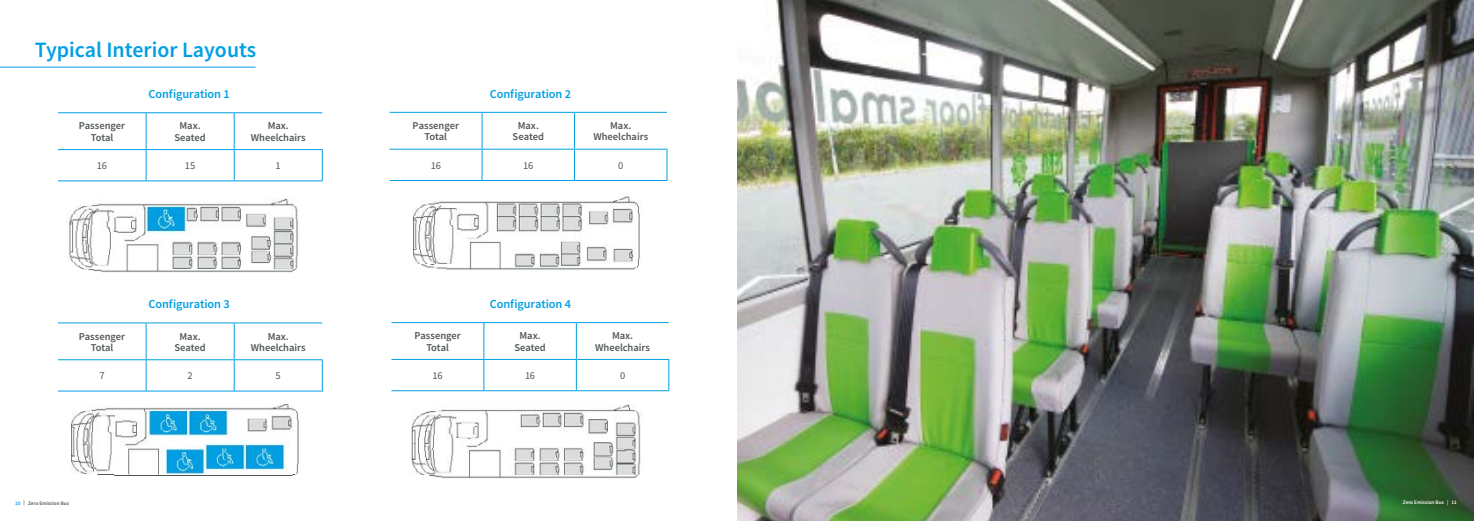
<style>
.page{position:relative;width:1474px;height:521px;background:#fff}
.page>*{position:absolute;margin:0;border:0;box-sizing:border-box;transform-origin:0 0}
.t1{font:600 21.88px "Source Sans Pro";color:#009fe3}
.t2{font:600 12.25px "Source Sans Pro";letter-spacing:-.005em;color:#009fe3}
.t3{font:600 10.5px/11.3px "Source Sans Pro";letter-spacing:-.005em;color:#505657;text-align:center}
.t4{font:10.5px "Source Sans Pro";letter-spacing:-.03em;color:#505657}
.t5{font:600 5.25px "Source Sans Pro";color:#505657}
.t6{font:600 5.25px "Source Sans Pro";color:#fff}
.s1{color:#009fe3}
</style>
<div class="page">
<img style="left:737px;top:0;width:736px;height:521px">
<hr style="left:146px;top:113px;width:1px;height:36px;background:#009fe3">
<hr style="left:234px;top:113px;width:1px;height:36px;background:#009fe3">
<hr style="left:58px;top:181px;width:88px;height:1px;background:#009fe3">
<hr style="left:146px;top:150px;width:1px;height:31px;background:#009fe3">
<hr style="left:146px;top:181px;width:88px;height:1px;background:#009fe3">
<hr style="left:234px;top:150px;width:1px;height:31px;background:#009fe3">
<hr style="left:322px;top:150px;width:1px;height:31px;background:#009fe3">
<hr style="left:234px;top:181px;width:89px;height:1px;background:#009fe3">
<hr style="left:58px;top:149px;width:88px;height:1px;background:#009fe3">
<hr style="left:146px;top:149px;width:88px;height:1px;background:#009fe3">
<hr style="left:234px;top:149px;width:89px;height:1px;background:#009fe3">
<hr style="left:58px;top:112px;width:88px;height:1px;background:#009fe3">
<hr style="left:146px;top:112px;width:88px;height:1px;background:#009fe3">
<hr style="left:234px;top:112px;width:88px;height:1px;background:#009fe3">
<hr style="left:146px;top:323px;width:1px;height:36px;background:#009fe3">
<hr style="left:234px;top:323px;width:1px;height:36px;background:#009fe3">
<hr style="left:58px;top:391px;width:88px;height:1px;background:#009fe3">
<hr style="left:146px;top:360px;width:1px;height:31px;background:#009fe3">
<hr style="left:146px;top:391px;width:88px;height:1px;background:#009fe3">
<hr style="left:234px;top:360px;width:1px;height:31px;background:#009fe3">
<hr style="left:322px;top:360px;width:1px;height:31px;background:#009fe3">
<hr style="left:234px;top:391px;width:89px;height:1px;background:#009fe3">
<hr style="left:58px;top:359px;width:88px;height:1px;background:#009fe3">
<hr style="left:146px;top:359px;width:88px;height:1px;background:#009fe3">
<hr style="left:234px;top:359px;width:89px;height:1px;background:#009fe3">
<hr style="left:58px;top:322px;width:88px;height:1px;background:#009fe3">
<hr style="left:146px;top:322px;width:88px;height:1px;background:#009fe3">
<hr style="left:234px;top:322px;width:88px;height:1px;background:#009fe3">
<hr style="left:482px;top:113px;width:1px;height:36px;background:#009fe3">
<hr style="left:574px;top:113px;width:1px;height:36px;background:#009fe3">
<hr style="left:389px;top:180px;width:93px;height:1px;background:#009fe3">
<hr style="left:482px;top:150px;width:1px;height:30px;background:#009fe3">
<hr style="left:482px;top:180px;width:92px;height:1px;background:#009fe3">
<hr style="left:574px;top:150px;width:1px;height:30px;background:#009fe3">
<hr style="left:666px;top:150px;width:1px;height:30px;background:#009fe3">
<hr style="left:574px;top:180px;width:93px;height:1px;background:#009fe3">
<hr style="left:389px;top:149px;width:93px;height:1px;background:#009fe3">
<hr style="left:482px;top:149px;width:92px;height:1px;background:#009fe3">
<hr style="left:574px;top:149px;width:93px;height:1px;background:#009fe3">
<hr style="left:389px;top:112px;width:93px;height:1px;background:#009fe3">
<hr style="left:482px;top:112px;width:92px;height:1px;background:#009fe3">
<hr style="left:574px;top:112px;width:93px;height:1px;background:#009fe3">
<hr style="left:483px;top:323px;width:1px;height:36px;background:#009fe3">
<hr style="left:576px;top:323px;width:1px;height:36px;background:#009fe3">
<hr style="left:391px;top:390px;width:93px;height:1px;background:#009fe3">
<hr style="left:483px;top:360px;width:1px;height:30px;background:#009fe3">
<hr style="left:484px;top:390px;width:92px;height:1px;background:#009fe3">
<hr style="left:576px;top:360px;width:1px;height:30px;background:#009fe3">
<hr style="left:668px;top:360px;width:1px;height:30px;background:#009fe3">
<hr style="left:576px;top:390px;width:93px;height:1px;background:#009fe3">
<hr style="left:391px;top:359px;width:93px;height:1px;background:#009fe3">
<hr style="left:484px;top:359px;width:92px;height:1px;background:#009fe3">
<hr style="left:576px;top:359px;width:93px;height:1px;background:#009fe3">
<hr style="left:391px;top:322px;width:93px;height:1px;background:#009fe3">
<hr style="left:484px;top:322px;width:92px;height:1px;background:#009fe3">
<hr style="left:576px;top:322px;width:93px;height:1px;background:#009fe3">
<img style="left:411px;top:405px;width:230px;height:74px">
<img style="left:71px;top:404px;width:228px;height:72px">
<img style="left:66px;top:198px;width:232px;height:75px">
<img style="left:413px;top:196px;width:227px;height:74px">
<hr style="left:0;top:67px;width:255px;height:1px;background:#009fe3">
<h1 class="t1" style="left:35px;top:35px;width:223px">Typical Interior Layouts</h1>
<p class="t2" style="left:148px;top:86px;width:83px">Configuration 1</p>
<p class="t3" style="left:79px;top:120px;width:48px">Passenger<br>Total</p>
<p class="t3" style="left:174px;top:120px;width:33px">Max.<br>Seated</p>
<p class="t3" style="left:251px;top:120px;width:56px">Max.<br>Wheelchairs</p>
<p class="t4" style="left:97px;top:159px;width:12px">16</p>
<p class="t4" style="left:185px;top:159px;width:12px">15</p>
<p class="t4" style="left:276px;top:159px;width:7px">1</p>
<p class="t2" style="left:490px;top:86px;width:83px">Configuration 2</p>
<p class="t3" style="left:412px;top:120px;width:48px">Passenger<br>Total</p>
<p class="t3" style="left:512px;top:120px;width:33px">Max.<br>Seated</p>
<p class="t3" style="left:593px;top:120px;width:56px">Max.<br>Wheelchairs</p>
<p class="t4" style="left:431px;top:159px;width:12px">16</p>
<p class="t4" style="left:523px;top:159px;width:12px">16</p>
<p class="t4" style="left:618px;top:159px;width:7px">0</p>
<p class="t2" style="left:148px;top:296px;width:83px">Configuration 3</p>
<p class="t2" style="left:490px;top:296px;width:83px">Configuration 4</p>
<p class="t3" style="left:79px;top:330px;width:48px">Passenger<br>Total</p>
<p class="t3" style="left:174px;top:330px;width:33px">Max.<br>Seated</p>
<p class="t3" style="left:251px;top:330px;width:56px">Max.<br>Wheelchairs</p>
<p class="t4" style="left:99px;top:369px;width:7px">7</p>
<p class="t4" style="left:187px;top:369px;width:7px">2</p>
<p class="t4" style="left:276px;top:369px;width:7px">5</p>
<p class="t5" style="left:15px;top:499px;width:55px"><span class="s1">10</span> | Zero Emission Bus</p>
<p class="t3" style="left:414px;top:330px;width:48px">Passenger<br>Total</p>
<p class="t3" style="left:514px;top:330px;width:33px">Max.<br>Seated</p>
<p class="t3" style="left:595px;top:330px;width:56px">Max.<br>Wheelchairs</p>
<p class="t4" style="left:432px;top:369px;width:12px">16</p>
<p class="t4" style="left:525px;top:369px;width:12px">16</p>
<p class="t4" style="left:620px;top:369px;width:7px">0</p>
<p class="t6" style="left:1402px;top:499px;width:55px">Zero Emission Bus | 11</p>
</div>
